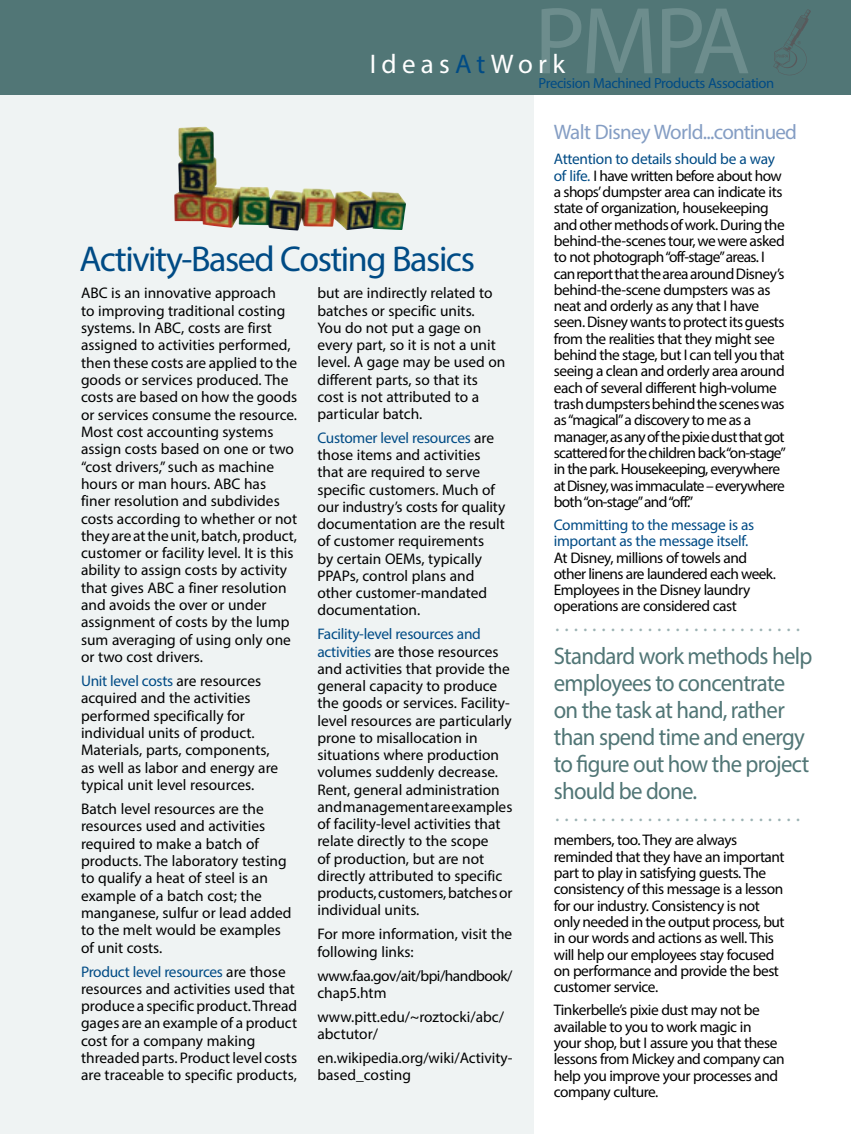
<style>
.page{position:relative;width:851px;height:1134px;background:#fff}
.page>*{position:absolute;margin:0;border:0;box-sizing:border-box;transform-origin:0 0}
.t1{font:96px "Myriad Pro";color:#6d8d8d}
.t2{font:36px "Myriad Pro";letter-spacing:-.04em;color:#004b85}
.t3{font:27px "Myriad Pro";letter-spacing:.195em;color:#fff}
.t4{font:24px/27px "Myriad Pro";letter-spacing:-.03em;color:#517676;scale:.95 1}
.t5{font:21px "Myriad Pro";color:#9cb3b4}
.t6{font:21px "Myriad Pro";letter-spacing:-.035em;color:#859ec4}
.t7{font:15.3px/17.2px "Myriad Pro";letter-spacing:-.005em;color:#000}
.t8{font:15.3px/16.4px "Myriad Pro";letter-spacing:-.03em;color:#000}
.t9{font:15.3px/16.4px "Myriad Pro";letter-spacing:-.02em;color:#004b85}
.t10{font:14.7px "Myriad Pro";letter-spacing:-.025em;color:#004b85}
.s1{color:#004b85}
</style>
<div class="page">
<div style="left:0;top:94px;width:533px;height:1040px;background:#eff3f3"></div>
<div style="left:0;top:0;width:850px;height:94px;background:#517676"></div>
<svg style="left:773px;top:9px;width:37px;height:66px"></svg>
<img style="left:174px;top:127px;width:232px;height:104px">
<h1 class="t1" style="left:534px;top:-18px;width:218px">PMPA</h1>
<p class="t10" style="left:538px;top:74px;width:237px">Precision Machined Products Association</p>
<h3 class="t3" style="left:370px;top:47px;width:197px">Ideas<span class="s1">At</span>Work</h3>
<h2 class="t2" style="left:80px;top:237px;width:397px">Activity-Based Costing Basics</h2>
<p class="t7" style="left:81px;top:284px;width:218px">ABC is an innovative approach<br>to improving traditional costing systems. In ABC, costs are first assigned to activities performed, then these costs are applied to the goods or services produced. The costs are based on how the goods or services consume the resource.<br>Most cost accounting systems assign costs based on one or two “cost drivers,” such as machine hours or man hours. ABC has finer resolution and subdivides costs according to whether or not they are at the unit, batch, product, customer or facility level. It is this ability to assign costs by activity that gives ABC a finer resolution and avoids the over or under assignment of costs by the lump sum averaging of using only one or two cost drivers.</p>
<p class="t7" style="left:81px;top:672px;width:199px"><span class="s1">Unit level costs</span> are resources acquired and the activities performed specifically for individual units of product.<br>Materials, parts, components, as well as labor and energy are typical unit level resources.</p>
<p class="t7" style="left:81px;top:800px;width:212px">Batch level resources are the resources used and activities required to make a batch of products. The laboratory testing to qualify a heat of steel is an example of a batch cost; the manganese, sulfur or lead added to the melt would be examples of unit costs.</p>
<p class="t7" style="left:81px;top:963px;width:218px"><span class="s1">Product level resources</span> are those resources and activities used that produce a specific product. Thread gages are an example of a product cost for a company making threaded parts. Product level costs are traceable to specific products,</p>
<p class="t7" style="left:317px;top:284px;width:189px">but are indirectly related to batches or specific units.<br>You do not put a gage on every part, so it is not a unit level. A gage may be used on different parts, so that its cost is not attributed to a particular batch.</p>
<p class="t7" style="left:317px;top:429px;width:189px"><span class="s1">Customer level resources</span> are those items and activities that are required to serve specific customers. Much of our industry’s costs for quality documentation are the result of customer requirements<br>by certain OEMs, typically<br>PPAPs, control plans and other customer-mandated documentation.</p>
<p class="t7" style="left:317px;top:625px;width:196px"><span class="s1">Facility-level resources and activities</span> are those resources and activities that provide the general capacity to produce the goods or services. Facility&shy;level resources are particularly prone to misallocation in situations where production volumes suddenly decrease.<br>Rent, general administration and management are examples of facility-level activities that relate directly to the scope<br>of production, but are not directly attributed to specific products, customers, batches or individual units.</p>
<p class="t7" style="left:317px;top:925px;width:196px">For more information, visit the following links:</p>
<p class="t8" style="left:317px;top:967px;width:196px;line-height:17.2px">www.faa.gov/ait/bpi/handbook/ chap5.htm</p>
<p class="t7" style="left:317px;top:1008px;width:188px">www.pitt.edu/~roztocki/abc/ abctutor/</p>
<p class="t7" style="left:317px;top:1049px;width:196px">en.wikipedia.org/wiki/Activity&shy;based_costing</p>
<h3 class="t6" style="left:554px;top:119px;width:245px">Walt Disney World...continued</h3>
<p class="t8" style="left:554px;top:151px;width:234px"><span class="s1">Attention to details should be a way of life.</span> I have written before about how a shops’ dumpster area can indicate its state of organization, housekeeping and other methods of work. During the behind-the-scenes tour, we were asked to not photograph “off-stage”areas. I can report that the area around Disney’s behind-the-scene dumpsters was as neat and orderly as any that I have seen. Disney wants to protect its guests from the realities that they might see behind the stage, but I can tell you that seeing a clean and orderly area around each of several different high-volume trash dumpsters behind the scenes was as “magical”a discovery to me as a manager, as any of the pixie dust that got scattered for the children back “on-stage” in the park. Housekeeping, everywhere at Disney, was immaculate – everywhere both “on-stage”and “off.”</p>
<p class="t9" style="left:554px;top:516px;width:202px">Committing to the message is as important as the message itself.</p>
<p class="t8" style="left:554px;top:549px;width:224px">At Disney, millions of towels and other linens are laundered each week.<br>Employees in the Disney laundry operations are considered cast</p>
<h3 class="t5" style="left:555px;top:611px;width:246px">. . . . . . . . . . . . . . . . . . . . . . . . . . .</h3>
<h3 class="t4" style="left:554px;top:642px;width:274px">Standard work methods help employees to concentrate on the task at hand, rather than spend time and energy to figure out how the project should be done.</h3>
<h3 class="t5" style="left:555px;top:801px;width:246px">. . . . . . . . . . . . . . . . . . . . . . . . . . .</h3>
<p class="t8" style="left:554px;top:832px;width:232px">members, too. They are always reminded that they have an important part to play in satisfying guests. The consistency of this message is a lesson for our industry. Consistency is not only needed in the output process, but in our words and actions as well. This will help our employees stay focused on performance and provide the best customer service.</p>
<p class="t8" style="left:554px;top:1002px;width:232px">Tinkerbelle’s pixie dust may not be available to you to work magic in<br>your shop, but I assure you that these lessons from Mickey and company can help you improve your processes and company culture.</p>
</div>
